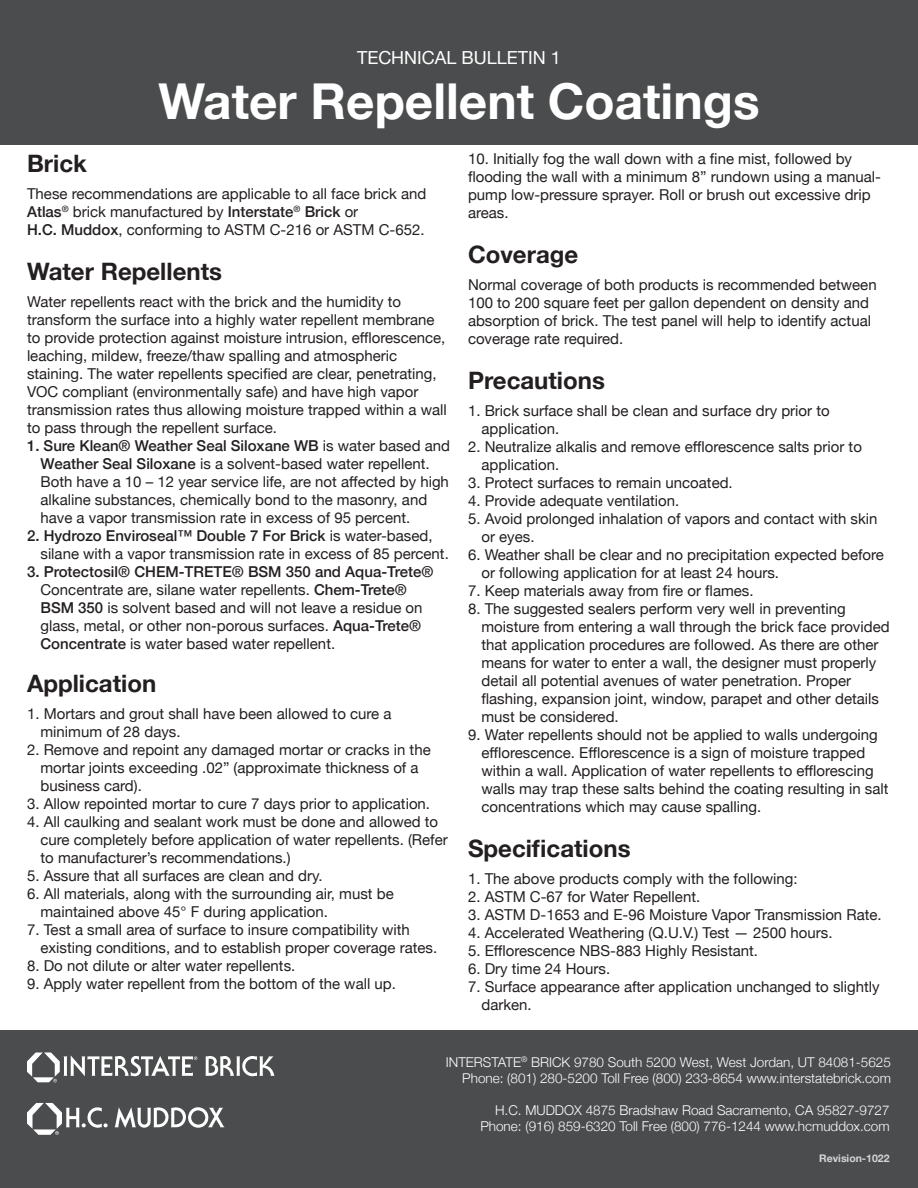
<style>
.page{position:relative;width:918px;height:1188px;background:#fff}
.page>*{position:absolute;margin:0;border:0;box-sizing:border-box;transform-origin:0 0}
.t1{font:700 49.5px "Helvetica Neue";color:#fff}
.t2{font:700 24px "Helvetica Neue";color:#231f20}
.t3{font:18px "Helvetica Neue";color:#fff}
.t4{font:15px/18px "Helvetica Neue";color:#231f20}
.t5{font:300 13.5px "Helvetica Neue";color:#fff}
.t6{font:700 10.5px "Helvetica Neue";color:#d4d5d7}
.s1{font-weight:500}
</style>
<div class="page">
<div style="left:0;top:0;width:918px;height:145px;background:#4b4c4d"></div>
<div style="left:0;top:1030px;width:918px;height:158px;background:#4b4c4d"></div>
<svg style="left:205px;top:1056px;width:70px;height:20px"></svg>
<svg style="left:27px;top:1053px;width:170px;height:29px"></svg>
<svg style="left:27px;top:1103px;width:81px;height:32px"></svg>
<svg style="left:115px;top:1107px;width:110px;height:21px"></svg>
<p class="t3" style="left:357px;top:44px;width:205px">TECHNICAL BULLETIN 1</p>
<p class="t1" style="left:158px;top:62px;width:603px">Water Repellent Coatings</p>
<p class="t2" style="left:27px;top:145px;width:61px">Brick</p>
<p class="t4" style="left:27px;top:185px;width:401px">These recommendations are applicable to all face brick and<br><span class="s1">Atlas</span><sup>®</sup> brick manufactured by <span class="s1">Interstate</span><sup>®</sup> <span class="s1">Brick</span> or</p>
<p class="t4" style="left:27px;top:221px;width:399px"><span class="s1">H.C. Muddox</span>, conforming to ASTM C-216 or ASTM C-652.</p>
<p class="t2" style="left:27px;top:253px;width:197px">Water Repellents</p>
<p class="t4" style="left:27px;top:293px;width:421px">Water repellents react with the brick and the humidity to transform the surface into a highly water repellent membrane to provide protection against moisture intrusion, efflorescence, leaching, mildew, freeze/thaw spalling and atmospheric staining. The water repellents specified are clear, penetrating, VOC compliant (environmentally safe) and have high vapor transmission rates thus allowing moisture trapped within a wall to pass through the repellent surface.</p>
<p class="t4" style="left:40px;top:437px;width:411px;text-indent:-14px"><span class="s1">1. Sure Klean® Weather Seal Siloxane WB</span> is water based and <span class="s1">Weather Seal Siloxane</span> is a solvent-based water repellent.<br>Both have a 10 – 12 year service life, are not affected by high alkaline substances, chemically bond to the masonry, and have a vapor transmission rate in excess of 95 percent.</p>
<p class="t4" style="left:40px;top:527px;width:410px;text-indent:-14px"><span class="s1">2. Hydrozo Enviroseal™ Double 7 For Brick</span> is water-based, silane with a vapor transmission rate in excess of 85 percent.</p>
<p class="t4" style="left:40px;top:563px;width:394px;text-indent:-14px"><span class="s1">3. Protectosil® CHEM-TRETE® BSM 350 and Aqua-Trete® </span>Concentrate are, silane water repellents. <span class="s1">Chem-Trete® BSM 350</span> is solvent based and will not leave a residue on glass, metal, or other non-porous surfaces. <span class="s1">Aqua-Trete® Concentrate</span> is water based water repellent.</p>
<p class="t2" style="left:27px;top:665px;width:131px">Application</p>
<p class="t4" style="left:40px;top:706px;width:353px;text-indent:-14px">1. Mortars and grout shall have been allowed to cure a minimum of 28 days.</p>
<p class="t4" style="left:40px;top:742px;width:392px;text-indent:-14px">2. Remove and repoint any damaged mortar or cracks in the mortar joints exceeding .02” (approximate thickness of a business card).</p>
<p class="t4" style="left:27px;top:796px;width:405px">3. Allow repointed mortar to cure 7 days prior to application.</p>
<p class="t4" style="left:40px;top:814px;width:409px;text-indent:-14px">4. All caulking and sealant work must be done and allowed to cure completely before application of water repellents. (Refer to manufacturer’s recommendations.)</p>
<p class="t4" style="left:27px;top:868px;width:297px">5. Assure that all surfaces are clean and dry.</p>
<p class="t4" style="left:40px;top:886px;width:355px;text-indent:-14px">6. All materials, along with the surrounding air, must be maintained above 45° F during application.</p>
<p class="t4" style="left:40px;top:922px;width:398px;text-indent:-14px">7. Test a small area of surface to insure compatibility with existing conditions, and to establish proper coverage rates.</p>
<p class="t4" style="left:27px;top:958px;width:270px">8. Do not dilute or alter water repellents.</p>
<p class="t4" style="left:27px;top:976px;width:370px">9. Apply water repellent from the bottom of the wall up.</p>
<p class="t4" style="left:468px;top:151px;width:415px">10. Initially fog the wall down with a fine mist, followed by flooding the wall with a minimum 8” rundown using a manual&shy;pump low-pressure sprayer. Roll or brush out excessive drip areas.</p>
<p class="t2" style="left:468px;top:236px;width:112px">Coverage</p>
<p class="t4" style="left:468px;top:277px;width:410px">Normal coverage of both products is recommended between 100 to 200 square feet per gallon dependent on density and absorption of brick. The test panel will help to identify actual coverage rate required.</p>
<p class="t2" style="left:468px;top:362px;width:138px">Precautions</p>
<p class="t4" style="left:482px;top:403px;width:350px;text-indent:-14px">1. Brick surface shall be clean and surface dry prior to application.</p>
<p class="t4" style="left:482px;top:439px;width:382px;text-indent:-14px">2. Neutralize alkalis and remove efflorescence salts prior to application.</p>
<p class="t4" style="left:468px;top:475px;width:266px">3. Protect surfaces to remain uncoated.</p>
<p class="t4" style="left:468px;top:493px;width:213px">4. Provide adequate ventilation.</p>
<p class="t4" style="left:482px;top:511px;width:398px;text-indent:-14px">5. Avoid prolonged inhalation of vapors and contact with skin or eyes.</p>
<p class="t4" style="left:482px;top:547px;width:404px;text-indent:-14px">6. Weather shall be clear and no precipitation expected before or following application for at least 24 hours.</p>
<p class="t4" style="left:468px;top:583px;width:287px">7. Keep materials away from fire or flames.</p>
<p class="t4" style="left:482px;top:601px;width:410px;text-indent:-14px">8. The suggested sealers perform very well in preventing moisture from entering a wall through the brick face provided that application procedures are followed. As there are other means for water to enter a wall, the designer must properly detail all potential avenues of water penetration. Proper flashing, expansion joint, window, parapet and other details must be considered.</p>
<p class="t4" style="left:482px;top:727px;width:409px;text-indent:-14px">9. Water repellents should not be applied to walls undergoing efflorescence. Efflorescence is a sign of moisture trapped within a wall. Application of water repellents to efflorescing walls may trap these salts behind the coating resulting in salt concentrations which may cause spalling.</p>
<p class="t2" style="left:468px;top:830px;width:164px">Specifications</p>
<p class="t4" style="left:468px;top:871px;width:331px">1. The above products comply with the following:</p>
<p class="t4" style="left:468px;top:889px;width:234px">2. ASTM C-67 for Water Repellent.</p>
<p class="t4" style="left:468px;top:907px;width:415px">3. ASTM D-1653 and E-96 Moisture Vapor Transmission Rate.</p>
<p class="t4" style="left:468px;top:925px;width:366px">4. Accelerated Weathering (Q.U.V.) Test — 2500 hours.</p>
<p class="t4" style="left:468px;top:943px;width:292px">5. Efflorescence NBS-883 Highly Resistant.</p>
<p class="t4" style="left:468px;top:961px;width:144px">6. Dry time 24 Hours.</p>
<p class="t4" style="left:482px;top:979px;width:400px;text-indent:-14px">7. Surface appearance after application unchanged to slightly darken.</p>
<p class="t5" style="left:446px;top:1051px;width:447px">INTERSTATE<sup>®</sup> BRICK 9780 South 5200 West, West Jordan, UT 84081-5625</p>
<p class="t5" style="left:462px;top:1067px;width:430px">Phone: (801) 280-5200 Toll Free (800) 233-8654 www.interstatebrick.com</p>
<p class="t5" style="left:495px;top:1099px;width:396px">H.C. MUDDOX 4875 Bradshaw Road Sacramento, CA 95827-9727</p>
<p class="t5" style="left:480px;top:1115px;width:411px">Phone: (916) 859-6320 Toll Free (800) 776-1244 www.hcmuddox.com</p>
<p class="t6" style="left:819px;top:1150px;width:72px">Revision-1022</p>
</div>
